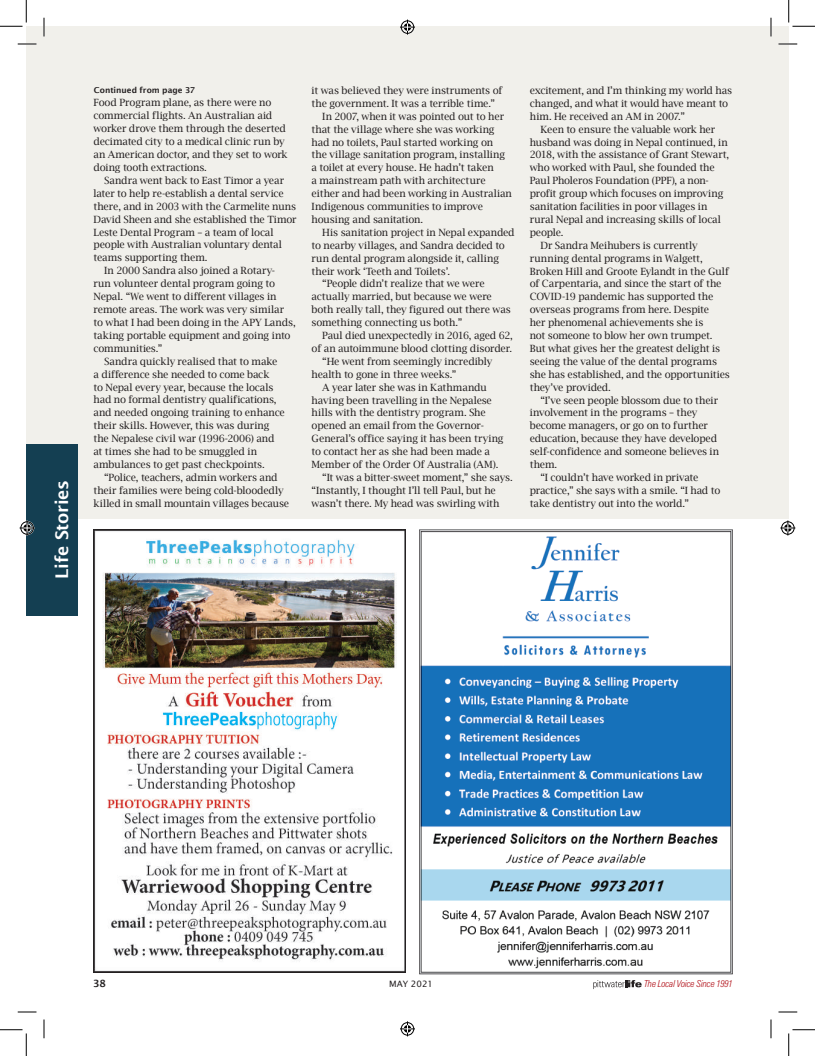
<style>
.page{position:relative;width:815px;height:1056px;background:#fff}
.page>*{position:absolute;margin:0;border:0;box-sizing:border-box;transform-origin:0 0}
.t1{font:600 17.5px "Lucida Sans";letter-spacing:-.015em;color:#fff}
.t2{font:10px/12.9px "Lucida Bright";letter-spacing:-.015em;color:#231f20}
.t3{font:600 10px "Lucida Sans";color:#231f20}
.t4{font:italic 300 condensed 9.62px "Zurich BT";letter-spacing:-.015em;color:#b00d15}
.t5{font:8.75px "Lucida Sans";color:#231f20}
.t6{font:600 8.12px "Lucida Sans";letter-spacing:.005em;color:#231f20}
</style>
<div class="page">
<div style="left:26px;top:27px;width:762px;height:492px;background:#f1f0eb"></div>
<div style="left:26px;top:444px;width:52px;height:171px;background:#143f52"></div>
<img style="left:93px;top:529px;width:312px;height:443px">
<img style="left:419px;top:529px;width:313px;height:445px">
<svg style="left:593px;top:980px;width:48px;height:8px"></svg>
<svg style="left:18px;top:43px;width:18px;height:2px"></svg>
<svg style="left:778px;top:43px;width:19px;height:2px"></svg>
<svg style="left:18px;top:1011px;width:18px;height:1px"></svg>
<svg style="left:778px;top:1011px;width:19px;height:1px"></svg>
<svg style="left:43px;top:18px;width:2px;height:18px"></svg>
<svg style="left:43px;top:1019px;width:2px;height:19px"></svg>
<svg style="left:770px;top:18px;width:1px;height:18px"></svg>
<svg style="left:770px;top:1019px;width:1px;height:19px"></svg>
<svg style="left:0;top:0;width:27px;height:27px"></svg>
<svg style="left:0;top:1029px;width:27px;height:26px"></svg>
<svg style="left:788px;top:0;width:26px;height:27px"></svg>
<svg style="left:788px;top:1029px;width:26px;height:26px"></svg>
<svg style="left:400px;top:20px;width:15px;height:15px"></svg>
<svg style="left:400px;top:1021px;width:15px;height:15px"></svg>
<svg style="left:20px;top:520px;width:15px;height:15px"></svg>
<svg style="left:780px;top:520px;width:15px;height:15px"></svg>
<h1 class="t1" style="left:52px;top:578px;width:100px;rotate:-90deg">Life Stories</h1>
<p class="t6" style="left:94px;top:85px;width:103px">Continued from page 37</p>
<p class="t2" style="left:93px;top:96px;width:195px">Food Program plane, as there were no commercial flights. An Australian aid worker drove them through the deserted decimated city to a medical clinic run by an American doctor, and they set to work doing tooth extractions.</p>
<p class="t2" style="left:104px;top:174px;width:181px">Sandra went back to East Timor a year</p>
<p class="t2" style="left:93px;top:187px;width:191px">later to help re-establish a dental service</p>
<p class="t2" style="left:93px;top:200px;width:204px">there, and in 2003 with the Carmelite nuns</p>
<p class="t2" style="left:93px;top:212px;width:204px">David Sheen and she established the Timor</p>
<p class="t2" style="left:93px;top:225px;width:181px">Leste Dental Program – a team of local</p>
<p class="t2" style="left:93px;top:238px;width:190px">people with Australian voluntary dental</p>
<p class="t2" style="left:93px;top:251px;width:115px">teams supporting them.</p>
<p class="t2" style="left:104px;top:264px;width:172px">In 2000 Sandra also joined a Rotary-</p>
<p class="t2" style="left:93px;top:277px;width:183px">run volunteer dental program going to</p>
<p class="t2" style="left:93px;top:290px;width:184px">Nepal. “We went to different villages in</p>
<p class="t2" style="left:93px;top:303px;width:192px">remote areas. The work was very similar</p>
<p class="t2" style="left:93px;top:316px;width:203px">to what I had been doing in the APY Lands,</p>
<p class="t2" style="left:93px;top:329px;width:198px">taking portable equipment and going into</p>
<p class="t2" style="left:93px;top:342px;width:70px">communities.”</p>
<p class="t2" style="left:104px;top:354px;width:175px">Sandra quickly realised that to make</p>
<p class="t2" style="left:93px;top:367px;width:177px">a difference she needed to come back</p>
<p class="t2" style="left:93px;top:380px;width:181px">to Nepal every year, because the locals</p>
<p class="t2" style="left:93px;top:393px;width:184px">had no formal dentistry qualifications,</p>
<p class="t2" style="left:93px;top:406px;width:193px">and needed ongoing training to enhance</p>
<p class="t2" style="left:93px;top:419px;width:177px">their skills. However, this was during</p>
<p class="t2" style="left:93px;top:432px;width:182px">the Nepalese civil war (1996-2006) and</p>
<p class="t2" style="left:93px;top:445px;width:165px">at times she had to be smuggled in</p>
<p class="t2" style="left:93px;top:458px;width:172px">ambulances to get past checkpoints.</p>
<p class="t2" style="left:104px;top:471px;width:175px">“Police, teachers, admin workers and</p>
<p class="t2" style="left:93px;top:483px;width:191px">their families were being cold-bloodedly</p>
<p class="t2" style="left:93px;top:496px;width:197px">killed in small mountain villages because</p>
<p class="t2" style="left:311px;top:84px;width:192px">it was believed they were instruments of</p>
<p class="t2" style="left:311px;top:97px;width:185px">the government. It was a terrible time.”</p>
<p class="t2" style="left:322px;top:110px;width:183px">In 2007, when it was pointed out to her</p>
<p class="t2" style="left:311px;top:123px;width:184px">that the village where she was working</p>
<p class="t2" style="left:311px;top:135px;width:183px">had no toilets, Paul started working on</p>
<p class="t2" style="left:311px;top:148px;width:195px">the village sanitation program, installing</p>
<p class="t2" style="left:311px;top:161px;width:184px">a toilet at every house. He hadn’t taken</p>
<p class="t2" style="left:311px;top:174px;width:176px">a mainstream path with architecture</p>
<p class="t2" style="left:311px;top:187px;width:202px">either and had been working in Australian</p>
<p class="t2" style="left:311px;top:200px;width:173px">Indigenous communities to improve</p>
<p class="t2" style="left:311px;top:213px;width:113px">housing and sanitation.</p>
<p class="t2" style="left:322px;top:226px;width:194px">His sanitation project in Nepal expanded</p>
<p class="t2" style="left:311px;top:239px;width:195px">to nearby villages, and Sandra decided to</p>
<p class="t2" style="left:311px;top:251px;width:189px">run dental program alongside it, calling</p>
<p class="t2" style="left:311px;top:264px;width:140px">their work ‘Teeth and Toilets’.</p>
<p class="t2" style="left:322px;top:277px;width:164px">“People didn’t realize that we were</p>
<p class="t2" style="left:311px;top:290px;width:182px">actually married, but because we were</p>
<p class="t2" style="left:311px;top:303px;width:201px">both really tall, they figured out there was</p>
<p class="t2" style="left:311px;top:316px;width:152px">something connecting us both.”</p>
<p class="t2" style="left:322px;top:329px;width:192px">Paul died unexpectedly in 2016, aged 62,</p>
<p class="t2" style="left:311px;top:342px;width:202px">of an autoimmune blood clotting disorder.</p>
<p class="t2" style="left:322px;top:355px;width:171px">“He went from seemingly incredibly</p>
<p class="t2" style="left:311px;top:367px;width:146px">health to gone in three weeks.”</p>
<p class="t2" style="left:322px;top:380px;width:166px">A year later she was in Kathmandu</p>
<p class="t2" style="left:311px;top:393px;width:182px">having been travelling in the Nepalese</p>
<p class="t2" style="left:311px;top:406px;width:175px">hills with the dentistry program. She</p>
<p class="t2" style="left:311px;top:419px;width:174px">opened an email from the Governor-</p>
<p class="t2" style="left:311px;top:432px;width:193px">General’s office saying it has been trying</p>
<p class="t2" style="left:311px;top:445px;width:180px">to contact her as she had been made a</p>
<p class="t2" style="left:311px;top:458px;width:188px">Member of the Order Of Australia (AM).</p>
<p class="t2" style="left:322px;top:471px;width:192px">“It was a bitter-sweet moment,” she says.</p>
<p class="t2" style="left:311px;top:483px;width:186px">“Instantly, I thought I’ll tell Paul, but he</p>
<p class="t2" style="left:311px;top:496px;width:189px">wasn’t there. My head was swirling with</p>
<p class="t2" style="left:529px;top:84px;width:204px">excitement, and I’m thinking my world has</p>
<p class="t2" style="left:529px;top:97px;width:200px">changed, and what it would have meant to</p>
<p class="t2" style="left:529px;top:110px;width:157px">him. He received an AM in 2007.”</p>
<p class="t2" style="left:540px;top:123px;width:176px">Keen to ensure the valuable work her</p>
<p class="t2" style="left:529px;top:135px;width:199px">husband was doing in Nepal continued, in</p>
<p class="t2" style="left:529px;top:148px;width:201px">2018, with the assistance of Grant Stewart,</p>
<p class="t2" style="left:529px;top:161px;width:186px">who worked with Paul, she founded the</p>
<p class="t2" style="left:529px;top:174px;width:180px">Paul Pholeros Foundation (PPF), a non-</p>
<p class="t2" style="left:529px;top:187px;width:195px">profit group which focuses on improving</p>
<p class="t2" style="left:529px;top:200px;width:179px">sanitation facilities in poor villages in</p>
<p class="t2" style="left:529px;top:213px;width:193px">rural Nepal and increasing skills of local</p>
<p class="t2" style="left:529px;top:226px;width:35px">people.</p>
<p class="t2" style="left:540px;top:239px;width:159px">Dr Sandra Meihubers is currently</p>
<p class="t2" style="left:529px;top:251px;width:174px">running dental programs in Walgett,</p>
<p class="t2" style="left:529px;top:264px;width:201px">Broken Hill and Groote Eylandt in the Gulf</p>
<p class="t2" style="left:529px;top:277px;width:193px">of Carpentaria, and since the start of the</p>
<p class="t2" style="left:529px;top:290px;width:185px">COVID-19 pandemic has supported the</p>
<p class="t2" style="left:529px;top:303px;width:181px">overseas programs from here. Despite</p>
<p class="t2" style="left:529px;top:316px;width:175px">her phenomenal achievements she is</p>
<p class="t2" style="left:529px;top:329px;width:184px">not someone to blow her own trumpet.</p>
<p class="t2" style="left:529px;top:342px;width:192px">But what gives her the greatest delight is</p>
<p class="t2" style="left:529px;top:355px;width:189px">seeing the value of the dental programs</p>
<p class="t2" style="left:529px;top:367px;width:201px">she has established, and the opportunities</p>
<p class="t2" style="left:529px;top:380px;width:83px">they’ve provided.</p>
<p class="t2" style="left:540px;top:393px;width:179px">“I’ve seen people blossom due to their</p>
<p class="t2" style="left:529px;top:406px;width:169px">involvement in the programs – they</p>
<p class="t2" style="left:529px;top:419px;width:180px">become managers, or go on to further</p>
<p class="t2" style="left:529px;top:432px;width:189px">education, because they have developed</p>
<p class="t2" style="left:529px;top:445px;width:191px">self-confidence and someone believes in</p>
<p class="t2" style="left:529px;top:458px;width:29px">them.</p>
<p class="t2" style="left:540px;top:471px;width:159px">“I couldn’t have worked in private</p>
<p class="t2" style="left:529px;top:483px;width:192px">practice,” she says with a smile. “I had to</p>
<p class="t2" style="left:529px;top:496px;width:161px">take dentistry out into the world.”</p>
<p class="t3" style="left:93px;top:977px;width:14px">38</p>
<p class="t5" style="left:389px;top:978px;width:45px">MAY 2021</p>
<p class="t4" style="left:643px;top:977px;width:90px">The Local Voice Since 1991</p>
</div>
